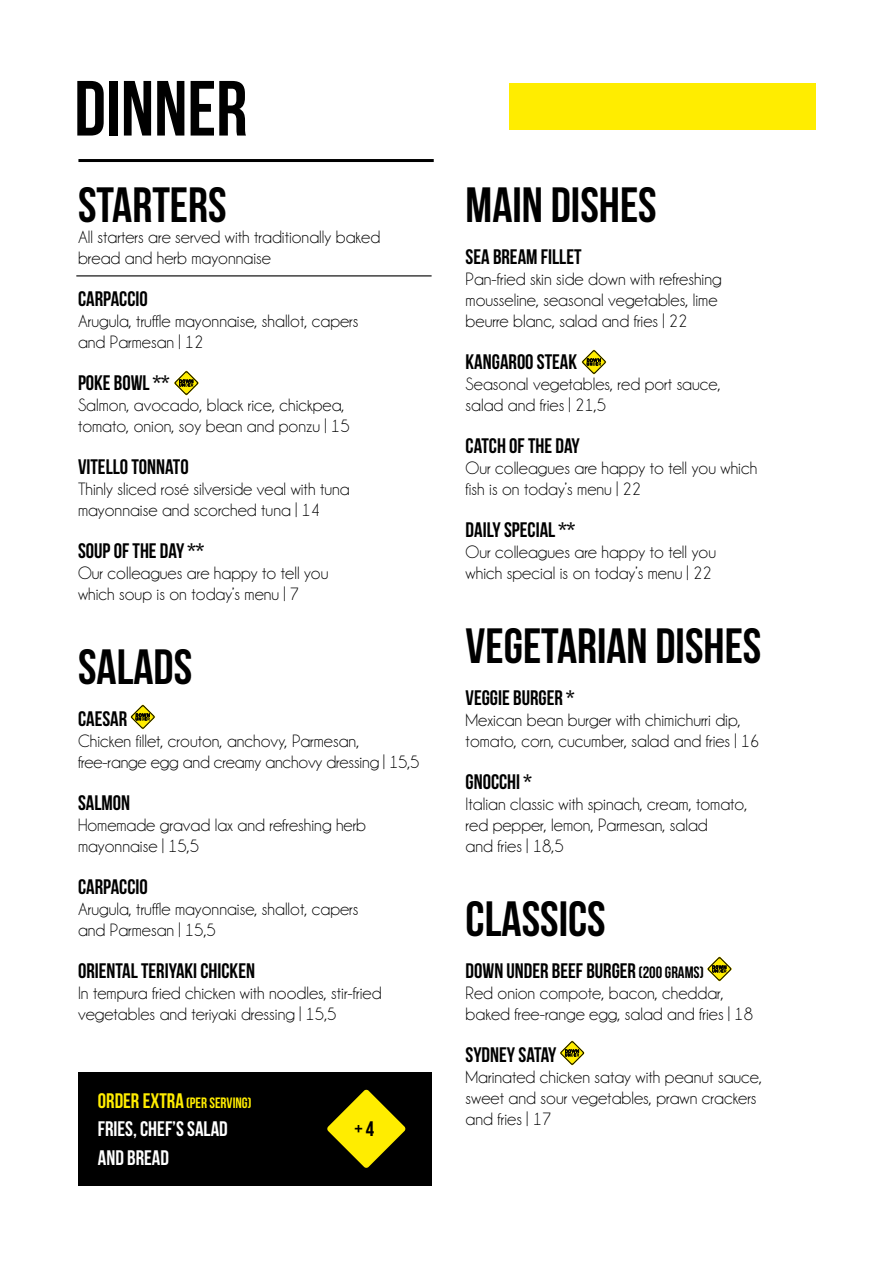
<style>
.page{position:relative;width:893px;height:1263px;background:#fff}
.page>*{position:absolute;margin:0;border:0;box-sizing:border-box;transform-origin:0 0}
.t1{font:78px "Bebas Neue";color:#000}
.t2{font:49.5px "Bebas Neue";color:#000}
.t3{font:21px "Bebas Neue";color:#000}
.t4{font:21px/28.5px "Bebas Neue";color:#fff}
.t5{font:18px/21px "Champagne&Limousines";color:#000}
.t6{font:15px "Bebas Neue";color:#ffed00}
.s1{font-size:21px}
.s2{font-size:16.5px}
</style>
<div class="page">
<hr style="left:78px;top:159px;width:356px;height:3px;background:#000">
<div style="left:78px;top:1073px;width:354px;height:113px;background:#000"></div>
<svg style="left:327px;top:1089px;width:79px;height:79px"></svg>
<div style="left:175px;top:371px;width:23px;height:24px;border:1px solid #000;border-radius:11px"></div>
<svg style="left:175px;top:372px;width:23px;height:22px"></svg>
<div style="left:131px;top:705px;width:23px;height:23px;border:1px solid #000;border-radius:11px"></div>
<svg style="left:131px;top:706px;width:23px;height:22px"></svg>
<div style="left:582px;top:350px;width:24px;height:24px;border:1px solid #000;border-radius:11px"></div>
<svg style="left:583px;top:351px;width:22px;height:22px"></svg>
<div style="left:708px;top:957px;width:23px;height:23px;border:1px solid #000;border-radius:11px"></div>
<svg style="left:708px;top:958px;width:23px;height:22px"></svg>
<div style="left:561px;top:1041px;width:23px;height:23px;border:1px solid #000;border-radius:11px"></div>
<svg style="left:561px;top:1042px;width:22px;height:22px"></svg>
<hr style="left:76px;top:275px;width:356px;height:1px;background:#000">
<div style="left:510px;top:83px;width:306px;height:47px;background:#ffed00"></div>
<h1 class="t1" style="left:74px;top:66px;width:175px">DINNER</h1>
<h2 class="t2" style="left:78px;top:178px;width:150px">STARTERS</h2>
<p class="t5" style="left:78px;top:227px;width:304px">All starters are served with traditionally baked bread and herb mayonnaise</p>
<p class="t3" style="left:78px;top:287px;width:71px">CARPACCIO</p>
<p class="t5" style="left:78px;top:310px;width:282px">Arugula, truffle mayonnaise, shallot, capers and Parmesan | 12</p>
<p class="t3" style="left:78px;top:371px;width:93px">POKE BOWL **</p>
<p class="t5" style="left:78px;top:394px;width:273px">Salmon, avocado, black rice, chickpea, tomato, onion, soy bean and ponzu | 15</p>
<p class="t3" style="left:78px;top:455px;width:112px">VITELLO TONNATO</p>
<p class="t5" style="left:78px;top:478px;width:273px">Thinly sliced rosé silverside veal with tuna mayonnaise and scorched tuna | 14</p>
<p class="t3" style="left:78px;top:539px;width:128px">SOUP OF THE DAY **</p>
<p class="t5" style="left:78px;top:562px;width:252px">Our colleagues are happy to tell you which soup is on today’s menu | 7</p>
<h2 class="t2" style="left:78px;top:640px;width:116px">SALADS</h2>
<p class="t3" style="left:78px;top:707px;width:51px">CAESAR</p>
<p class="t5" style="left:78px;top:730px;width:343px">Chicken fillet, crouton, anchovy, Parmesan, free-range egg and creamy anchovy dressing | 15,5</p>
<p class="t3" style="left:78px;top:791px;width:54px">SALMON</p>
<p class="t5" style="left:78px;top:814px;width:290px">Homemade gravad lax and refreshing herb mayonnaise | 15,5</p>
<p class="t3" style="left:78px;top:875px;width:71px">CARPACCIO</p>
<p class="t5" style="left:78px;top:898px;width:282px">Arugula, truffle mayonnaise, shallot, capers and Parmesan | 15,5</p>
<p class="t3" style="left:78px;top:959px;width:179px">ORIENTAL TERIYAKI CHICKEN</p>
<p class="t5" style="left:78px;top:982px;width:305px">In tempura fried chicken with noodles, stir-fried vegetables and teriyaki dressing | 15,5</p>
<p class="t6" style="left:98px;top:1094px;width:155px"><span class="s1">ORDER EXTRA</span> (PER SERVING)</p>
<p class="t4" style="left:98px;top:1114px;width:131px">FRIES, CHEF’S SALAD<br>AND BREAD</p>
<p class="t3" style="left:354px;top:1117px;width:21px">+ 4</p>
<h2 class="t2" style="left:466px;top:178px;width:193px">MAIN DISHES</h2>
<p class="t3" style="left:466px;top:245px;width:117px">SEA BREAM FILLET</p>
<p class="t5" style="left:466px;top:268px;width:258px">Pan-fried skin side down with refreshing mousseline, seasonal vegetables, lime beurre blanc, salad and fries | 22</p>
<p class="t3" style="left:466px;top:350px;width:113px">KANGAROO STEAK</p>
<p class="t5" style="left:466px;top:373px;width:257px">Seasonal vegetables, red port sauce, salad and fries | 21,5</p>
<p class="t3" style="left:466px;top:434px;width:116px">CATCH OF THE DAY</p>
<p class="t5" style="left:466px;top:457px;width:293px">Our colleagues are happy to tell you which fish is on today’s menu | 22</p>
<p class="t3" style="left:466px;top:518px;width:111px">DAILY SPECIAL **</p>
<p class="t5" style="left:466px;top:541px;width:252px">Our colleagues are happy to tell you which special is on today’s menu | 22</p>
<h2 class="t2" style="left:466px;top:619px;width:297px">VEGETARIAN DISHES</h2>
<p class="t3" style="left:466px;top:686px;width:110px">VEGGIE BURGER *</p>
<p class="t5" style="left:466px;top:709px;width:296px">Mexican bean burger with chimichurri dip, tomato, corn, cucumber, salad and fries | 16</p>
<p class="t3" style="left:466px;top:770px;width:68px">GNOCCHI *</p>
<p class="t5" style="left:466px;top:793px;width:283px">Italian classic with spinach, cream, tomato, red pepper, lemon, Parmesan, salad<br>and fries | 18,5</p>
<h2 class="t2" style="left:466px;top:892px;width:142px">CLASSICS</h2>
<p class="t3" style="left:466px;top:959px;width:240px">DOWN UNDER BEEF BURGER <span class="s2">(200 GRAMS)</span></p>
<p class="t5" style="left:466px;top:982px;width:289px">Red onion compote, bacon, cheddar, baked free-range egg, salad and fries | 18</p>
<p class="t3" style="left:466px;top:1043px;width:92px">SYDNEY SATAY</p>
<p class="t5" style="left:466px;top:1066px;width:298px">Marinated chicken satay with peanut sauce, sweet and sour vegetables, prawn crackers and fries | 17</p>
</div>
